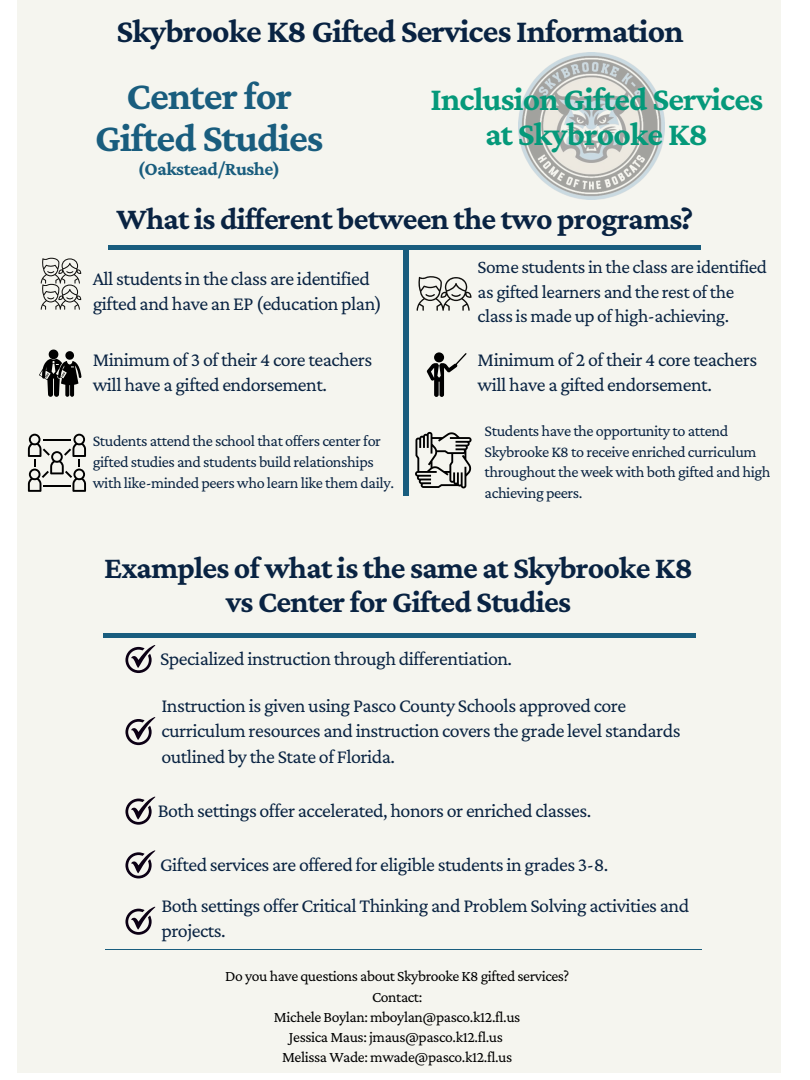
<style>
.page{position:relative;width:810px;height:1080px;background:#fff}
.page>*{position:absolute;margin:0;border:0;box-sizing:border-box;transform-origin:0 0}
.t1{font:700 40.5px/42.2px "Crimson Pro";letter-spacing:-.025em;color:#195d7e;text-align:center}
.t2{font:700 33.62px "Crimson Pro";letter-spacing:-.025em;color:#092342}
.t3{font:700 33.62px/35.1px "Crimson Pro";letter-spacing:-.025em;color:#05997a;text-align:center}
.t4{font:700 31.75px/33.2px "Crimson Pro";letter-spacing:-.025em;color:#092342;text-align:center}
.t5{font:19.94px/25.8px "Crimson Pro";letter-spacing:-.025em;color:#092342}
.t6{font:19.31px/24.9px "Crimson Pro";letter-spacing:-.025em;color:#092342}
.t7{font:700 19.25px "Crimson Pro";letter-spacing:-.025em;color:#195d7e}
.t8{font:16.19px/20.6px "Crimson Pro";letter-spacing:-.025em;color:#092342}
.t9{font:15.62px "Crimson Pro";letter-spacing:-.025em;color:#000}
</style>
<div class="page">
<div style="left:17px;top:0;width:763px;height:1072px;background:#f5f5ef"></div>
<hr style="left:106px;top:949px;width:596px;height:1px;background:#195d7e">
<img style="left:518px;top:53px;width:147px;height:147px">
<div style="left:404px;top:250px;width:5px;height:245px;background:#195d7e"></div>
<div style="left:108px;top:245px;width:593px;height:5px;background:#195d7e"></div>
<svg style="left:417px;top:276px;width:55px;height:35px"></svg>
<svg style="left:41px;top:257px;width:40px;height:53px"></svg>
<svg style="left:39px;top:350px;width:43px;height:47px"></svg>
<svg style="left:427px;top:352px;width:40px;height:45px"></svg>
<svg style="left:28px;top:434px;width:58px;height:58px"></svg>
<svg style="left:415px;top:432px;width:57px;height:56px"></svg>
<div style="left:103px;top:633px;width:593px;height:5px;background:#195d7e"></div>
<svg style="left:125px;top:645px;width:30px;height:28px"></svg>
<svg style="left:125px;top:717px;width:30px;height:28px"></svg>
<svg style="left:125px;top:797px;width:30px;height:28px"></svg>
<svg style="left:125px;top:850px;width:30px;height:28px"></svg>
<svg style="left:125px;top:907px;width:30px;height:28px"></svg>
<h1 class="t2" style="left:116px;top:11px;width:569px">Skybrooke K8 Gifted Services Information</h1>
<h2 class="t3" style="left:431px;top:81px;width:334px">Inclusion Gifted Services at Skybrooke K8</h2>
<p class="t1" style="left:95px;top:74px;width:230px">Center for<br>Gifted Studies</p>
<p class="t7" style="left:138px;top:157px;width:144px">(Oakstead/Rushe)</p>
<p class="t4" style="left:117px;top:202px;width:578px">What is different between the two programs?</p>
<h1 class="t5" style="left:93px;top:265px;width:291px">All students in the class are identified gifted and have an EP (education plan)</h1>
<h1 class="t6" style="left:478px;top:254px;width:291px">Some students in the class are identified as gifted learners and the rest of the class is made up of high-achieving.</h1>
<p class="t5" style="left:93px;top:346px;width:281px">Minimum of 3 of their 4 core teachers will have a gifted endorsement.</p>
<p class="t5" style="left:478px;top:346px;width:281px">Minimum of 2 of their 4 core teachers will have a gifted endorsement.</p>
<p class="t8" style="left:93px;top:431px;width:303px">Students attend the school that offers center for gifted studies and students build relationships with like-minded peers who learn like them daily.</p>
<p class="t8" style="left:485px;top:420px;width:288px">Students have the opportunity to attend Skybrooke K8 to receive enriched curriculum throughout the week with both gifted and high achieving peers.</p>
<p class="t4" style="left:104px;top:551px;width:590px">Examples of what is the same at Skybrooke K8 vs Center for Gifted Studies</p>
<h3 class="t5" style="left:160px;top:646px;width:354px">Specialized instruction through differentiation.</h3>
<h3 class="t5" style="left:161px;top:692px;width:521px">Instruction is given using Pasco County Schools approved core curriculum resources and instruction covers the grade level standards outlined by the State of Florida.</h3>
<p class="t5" style="left:158px;top:797px;width:435px">Both settings offer accelerated, honors or enriched classes.</p>
<p class="t5" style="left:160px;top:851px;width:450px">Gifted services are offered for eligible students in grades 3-8.</p>
<p class="t5" style="left:161px;top:892px;width:529px">Both settings offer Critical Thinking and Problem Solving activities and projects.</p>
<p class="t9" style="left:225px;top:967px;width:345px">Do you have questions about Skybrooke K8 gifted services?</p>
<p class="t9" style="left:372px;top:988px;width:52px">Contact:</p>
<h3 class="t9" style="left:274px;top:1008px;width:248px">Michele Boylan: mboylan@pasco.k12.fl.us</h3>
<p class="t9" style="left:289px;top:1028px;width:216px">Jessica Maus: jmaus@pasco.k12.fl.us</p>
<h1 class="t9" style="left:282px;top:1048px;width:232px">Melissa Wade: mwade@pasco.k12.fl.us</h1>
</div>
